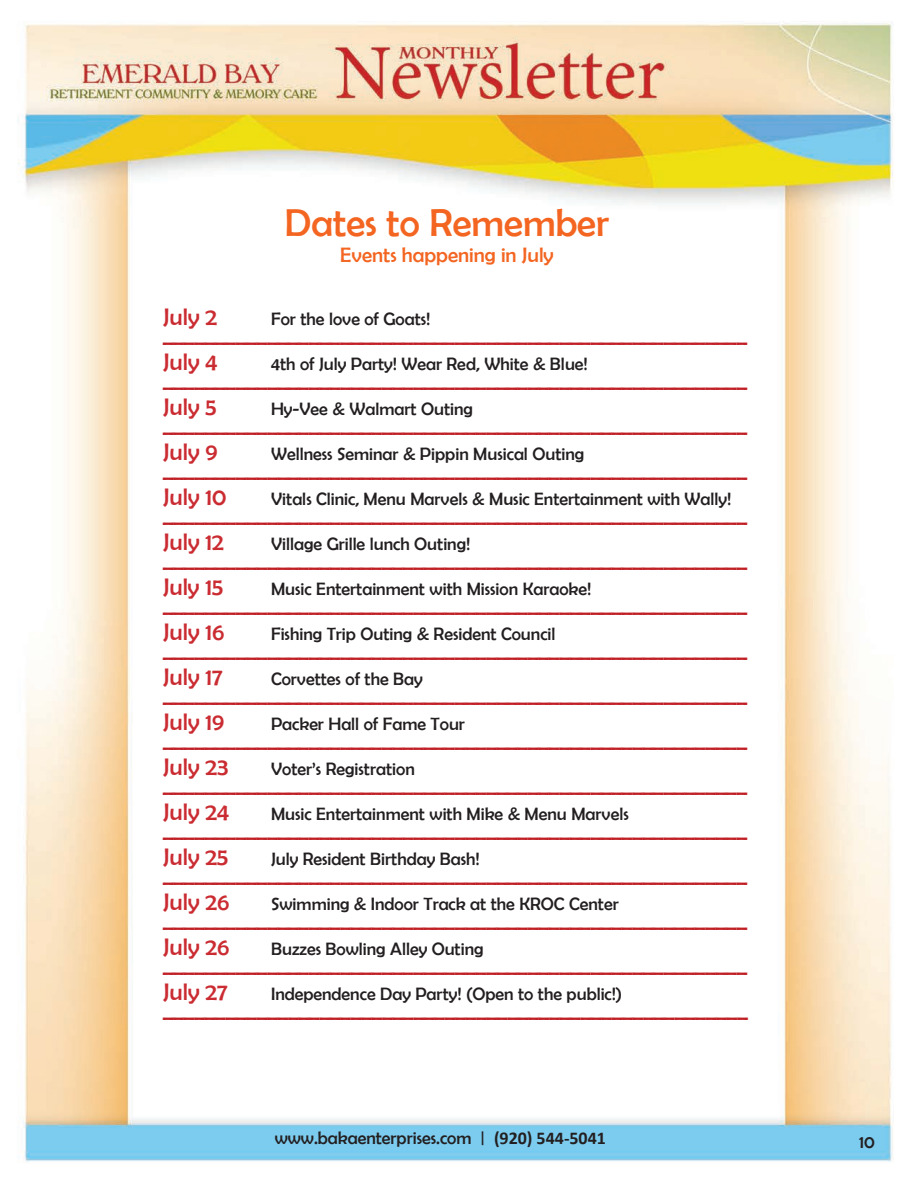
<style>
.page{position:relative;width:918px;height:1188px;background:#fff}
.page>*{position:absolute;margin:0;border:0;box-sizing:border-box;transform-origin:0 0}
.t1{font:39px "Berlin Sans FB";color:#f36521}
.t2{font:24px "Berlin Sans FB";color:#c02025}
.t3{font:24px "Berlin Sans FB";color:#ca2c32}
.t4{font:21px "Berlin Sans FB";color:#f36521}
.t5{font:18px "Berlin Sans FB";color:#231f20}
.s1{font-family:"Calibri";font-weight:700}
</style>
<div class="page">
<img style="left:17px;top:21px;width:877px;height:1141px">
<h1 class="t1" style="left:285px;top:201px;width:326px">Dates to Remember</h1>
<p class="t4" style="left:340px;top:244px;width:215px">Events happening in July</p>
<p class="t3" style="left:163px;top:303px;width:56px">July 2</p>
<p class="t5" style="left:271px;top:309px;width:161px">For the love of Goats!</p>
<p class="t2" style="left:163px;top:318px;width:586px">________________________________________________________</p>
<p class="t3" style="left:163px;top:348px;width:56px">July 4</p>
<p class="t5" style="left:271px;top:354px;width:318px">4th of July Party! Wear Red, White &amp; Blue!</p>
<p class="t2" style="left:163px;top:363px;width:586px">________________________________________________________</p>
<p class="t3" style="left:163px;top:393px;width:55px">July 5</p>
<p class="t5" style="left:271px;top:399px;width:203px">Hy-Vee &amp; Walmart Outing</p>
<p class="t2" style="left:163px;top:408px;width:586px">________________________________________________________</p>
<p class="t3" style="left:163px;top:438px;width:56px">July 9</p>
<p class="t5" style="left:271px;top:444px;width:315px">Wellness Seminar &amp; Pippin Musical Outing</p>
<p class="t2" style="left:163px;top:453px;width:586px">________________________________________________________</p>
<p class="t3" style="left:163px;top:483px;width:65px">July 10</p>
<p class="t5" style="left:271px;top:489px;width:462px">Vitals Clinic, Menu Marvels &amp; Music Entertainment with Wally!</p>
<p class="t2" style="left:163px;top:498px;width:586px">________________________________________________________</p>
<p class="t3" style="left:163px;top:528px;width:62px">July 12</p>
<p class="t5" style="left:271px;top:534px;width:201px">Village Grille lunch Outing!</p>
<p class="t2" style="left:163px;top:543px;width:586px">________________________________________________________</p>
<p class="t3" style="left:163px;top:573px;width:62px">July 15</p>
<p class="t5" style="left:271px;top:579px;width:322px">Music Entertainment with Mission Karaoke!</p>
<p class="t2" style="left:163px;top:588px;width:586px">________________________________________________________</p>
<p class="t3" style="left:163px;top:618px;width:63px">July 16</p>
<p class="t5" style="left:271px;top:624px;width:286px">Fishing Trip Outing &amp; Resident Council</p>
<p class="t2" style="left:163px;top:633px;width:586px">________________________________________________________</p>
<p class="t3" style="left:163px;top:663px;width:61px">July 17</p>
<p class="t5" style="left:271px;top:669px;width:153px">Corvettes of the Bay</p>
<p class="t2" style="left:163px;top:678px;width:586px">________________________________________________________</p>
<p class="t3" style="left:163px;top:708px;width:63px">July 19</p>
<p class="t5" style="left:271px;top:714px;width:195px">Packer Hall of Fame Tour</p>
<p class="t2" style="left:163px;top:723px;width:586px">________________________________________________________</p>
<p class="t3" style="left:163px;top:753px;width:67px">July 23</p>
<p class="t5" style="left:271px;top:759px;width:145px">Voter’s Registration</p>
<p class="t2" style="left:163px;top:768px;width:586px">________________________________________________________</p>
<p class="t3" style="left:163px;top:798px;width:68px">July 24</p>
<p class="t5" style="left:271px;top:804px;width:359px">Music Entertainment with Mike &amp; Menu Marvels</p>
<p class="t2" style="left:163px;top:813px;width:586px">________________________________________________________</p>
<p class="t3" style="left:163px;top:843px;width:67px">July 25</p>
<p class="t5" style="left:271px;top:849px;width:210px">July Resident Birthday Bash!</p>
<p class="t2" style="left:163px;top:858px;width:586px">________________________________________________________</p>
<p class="t3" style="left:163px;top:888px;width:68px">July 26</p>
<p class="t5" style="left:271px;top:894px;width:349px">Swimming &amp; Indoor Track at the KROC Center</p>
<p class="t2" style="left:163px;top:903px;width:586px">________________________________________________________</p>
<p class="t3" style="left:163px;top:933px;width:68px">July 26</p>
<p class="t5" style="left:271px;top:939px;width:214px">Buzzes Bowling Alley Outing</p>
<p class="t2" style="left:163px;top:948px;width:586px">________________________________________________________</p>
<p class="t3" style="left:163px;top:978px;width:66px">July 27</p>
<p class="t5" style="left:271px;top:984px;width:353px">Independence Day Party! (Open to the public!)</p>
<p class="t2" style="left:163px;top:993px;width:586px">________________________________________________________</p>
<p class="t5" style="left:275px;top:1128px;width:333px">www.bakaenterprises.com | <span class="s1">(920) 544-5041</span></p>
<p class="t5" style="left:859px;top:1131px;width:17px">10</p>
</div>
